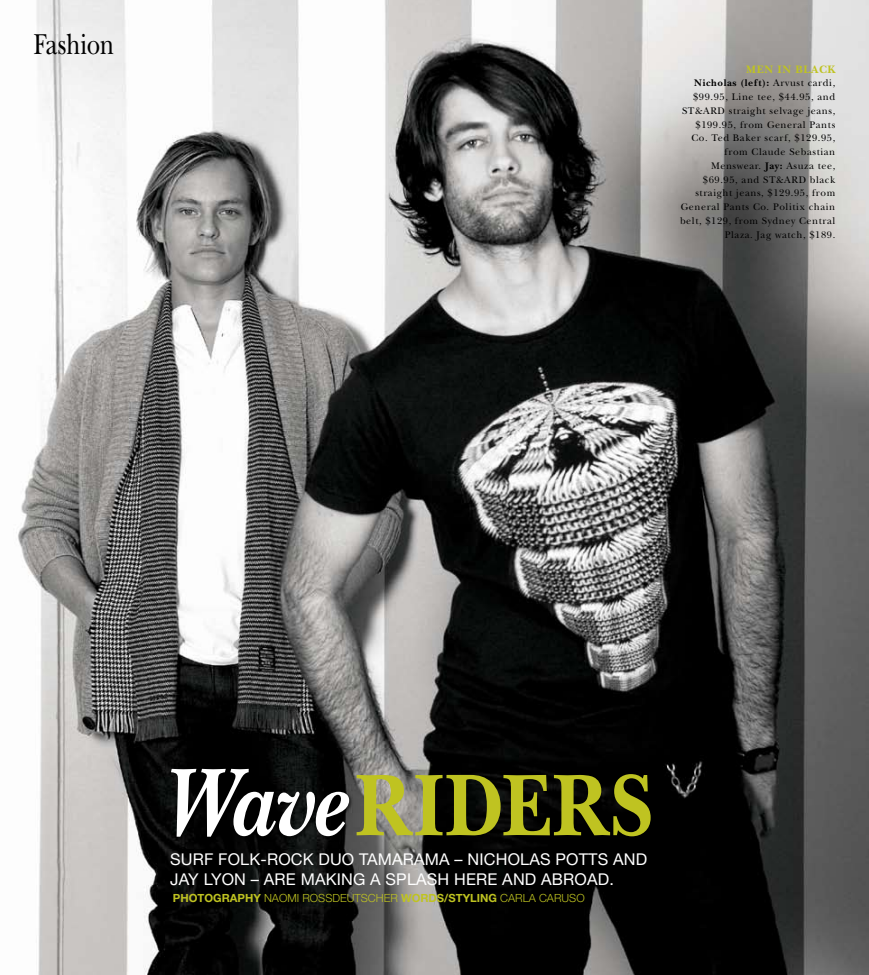
<style>
.page{position:relative;width:869px;height:975px;background:#fff}
.page>*{position:absolute;margin:0;border:0;box-sizing:border-box;transform-origin:0 0}
.t1{font:700 91.25px "New Baskerville Std";color:#bfc321;scale:.87 1}
.t2{font:30px "New Baskerville Std";letter-spacing:-.02em;color:#000;scale:.8 1}
.t3{font:16.25px/20px "Helvetica Neue LT Std";letter-spacing:.01em;color:#fff}
.t4{font:300 11.25px "Helvetica Neue LT Std";color:#bfc321}
.t5{font:700 11.25px "New Baskerville Std";letter-spacing:.06em;color:#bfc321}
.t6{font:10px/13.8px "New Baskerville Std";letter-spacing:.06em;color:#000;text-align:right}
.s1{font-weight:700}
.s2{font-style:italic;font-size:100px;color:#fff}
</style>
<div class="page">
<img style="left:16px;top:0;width:852px;height:974px">
<div style="left:170px;top:767px;width:183px;height:74px;background:#000;opacity:.6"></div>
<h2 class="t2" style="left:34px;top:27px;width:102px">Fashion</h2>
<p class="t5" style="left:745px;top:62px;width:91px">men in black</p>
<p class="t6" style="left:679px;top:76px;width:157px"><span class="s1">Nicholas (left):</span> Arvust cardi, $99.95, Line tee, $44.95, and<br>ST&amp;ARD straight selvage jeans, $199.95, from General Pants<br>Co. Ted Baker scarf, $129.95, from Claude Sebastian<br>Menswear. <span class="s1">Jay:</span> Asuza tee, $69.95, and ST&amp;ARD black straight jeans, $129.95, from<br>General Pants Co. Politix chain belt, $129, from Sydney Central<br>Plaza. Jag watch, $189.</p>
<h1 class="t1" style="left:161px;top:752px;width:567px"><span class="s2">Wave</span>RIDERS</h1>
<h3 class="t3" style="left:170px;top:848px;width:478px">SURF FOLK-ROCK DUO TAMARAMA – NICHOLAS POTTS AND<br>JAY LYON – ARE MAKING A SPLASH HERE AND ABROAD.</h3>
<p class="t4" style="left:173px;top:891px;width:413px"><span class="s1">PHOTOGRAPHY</span> NAOMI ROSSDEUTSCHER <span class="s1">WOR DS/STYLING</span> CARLA CARUSO</p>
</div>
